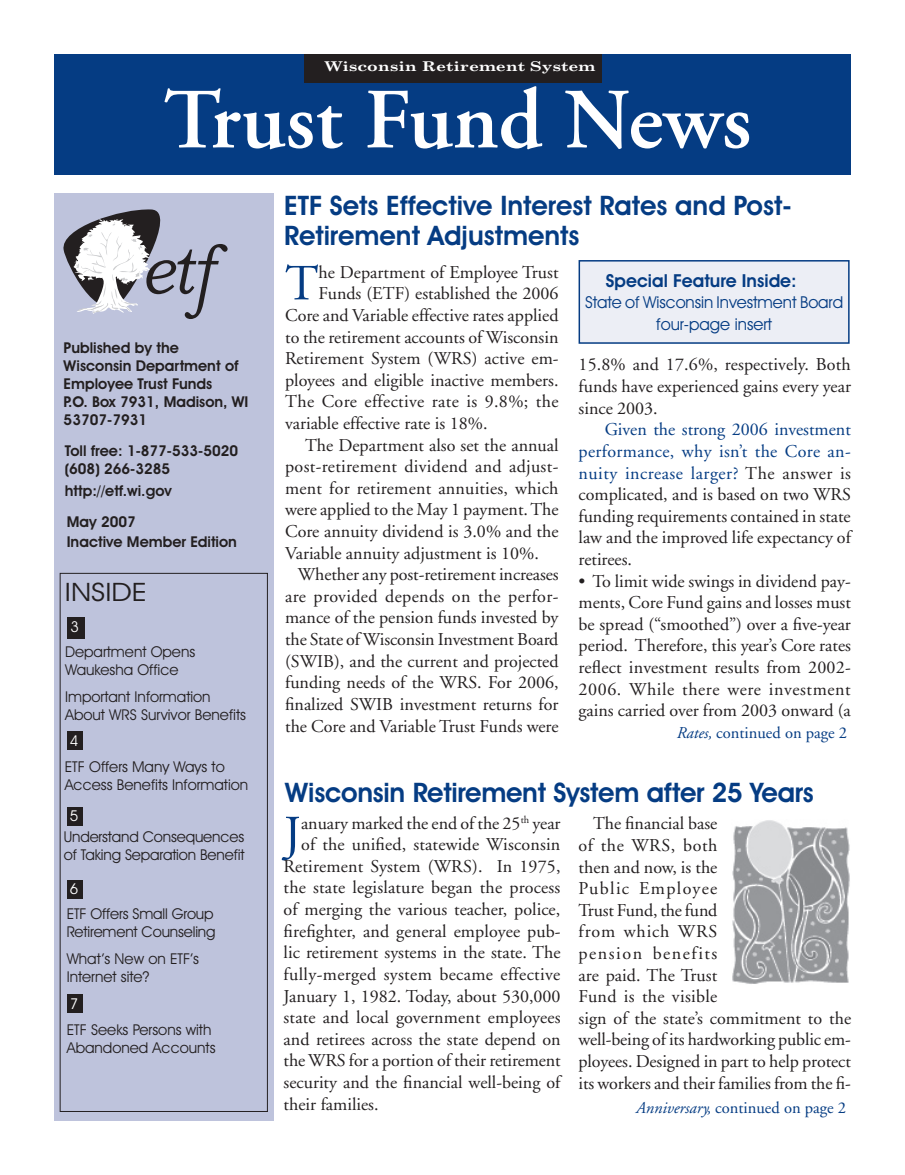
<style>
.page{position:relative;width:905px;height:1175px;background:#fff}
.page>*{position:absolute;margin:0;border:0;box-sizing:border-box;transform-origin:0 0}
.t1{font:600 85.5px "Adobe Garamond";color:#fff}
.t2{font:50.55px "Adobe Garamond";color:#053c83}
.t3{font:600 27px/30px "Avant Garde IT Cby BT";color:#053c83}
.t4{font:25.5px "Avant Garde IT Cby BT";color:#231f20;scale:1.19 1}
.t5{font:18px/21.6px "Adobe Garamond";color:#231f20;text-align:justify}
.t6{font:18px "Adobe Garamond";letter-spacing:.02em;color:#231f20}
.t7{font:600 18px "Avant Garde IT Cby BT";color:#053c83}
.t8{font:16.5px "Adobe Garamond";color:#053c83}
.t9{font:16.5px/21.6px "Avant Garde IT Cby BT";letter-spacing:-.005em;color:#053c83;text-align:center}
.t10{font:15px/18px "Avant Garde IT Cby BT";color:#231f20}
.t11{font:600 15px/18px "Avant Garde IT Cby BT";color:#231f20}
.t12{font:15px "Avant Garde IT Cby BT";color:#fff}
.t13{font:700 13.5px "Century Schoolbook";color:#fff;scale:1.29 1}
.s1{color:#053c83}
.s2{font-style:italic}
</style>
<div class="page">
<div style="left:54px;top:54px;width:796px;height:121px;background:#053c83"></div>
<div style="left:304px;top:54px;width:298px;height:28px;background:#231f20"></div>
<div style="left:54px;top:193px;width:219px;height:927px;background:#bec3dc"></div>
<svg style="left:64px;top:209px;width:163px;height:110px"></svg>
<div style="left:68px;top:617px;width:17px;height:21px;background:#231f20"></div>
<div style="left:67px;top:731px;width:15px;height:19px;background:#231f20"></div>
<div style="left:67px;top:807px;width:15px;height:19px;background:#231f20"></div>
<div style="left:67px;top:879px;width:15px;height:19px;background:#231f20"></div>
<div style="left:67px;top:994px;width:15px;height:19px;background:#231f20"></div>
<div style="left:579px;top:261px;width:269px;height:82px;background:#eceef5"></div>
<div style="left:578px;top:260px;width:271px;height:84px;border:2px solid #053c83"></div>
<img style="left:732px;top:820px;width:118px;height:164px">
<p class="t13" style="left:325px;top:57px;width:211px">Wisconsin Retirement System</p>
<h1 class="t1" style="left:163px;top:73px;width:589px">Trust Fund News</h1>
<p class="t11" style="left:64px;top:339px;width:186px">Published by the<br>Wisconsin Department of<br>Employee Trust Funds<br>P.O. Box 7931, Madison, WI<br>53707-7931</p>
<p class="t11" style="left:65px;top:441px;width:175px">Toll free: 1-877-533-5020 (608) 266-3285</p>
<p class="t11" style="left:65px;top:482px;width:108px">http://etf.wi.gov</p>
<p class="t11" style="left:67px;top:512px;width:172px;line-height:19.8px">May 2007<br>Inactive Member Edition</p>
<h3 class="t4" style="left:65px;top:576px;width:70px">INSIDE</h3>
<p class="t12" style="left:71px;top:618px;width:10px">3</p>
<p class="t10" style="left:65px;top:643px;width:132px">Department Opens<br>Waukesha Office</p>
<p class="t10" style="left:65px;top:688px;width:182px">Important Information<br>About WRS Survivor Benefits</p>
<p class="t12" style="left:70px;top:731px;width:10px">4</p>
<p class="t10" style="left:65px;top:758px;width:185px">ETF Offers Many Ways to<br>Access Benefits Information</p>
<p class="t12" style="left:70px;top:807px;width:10px">5</p>
<p class="t10" style="left:64px;top:827px;width:182px">Understand Consequences of Taking Separation Benefit</p>
<p class="t12" style="left:70px;top:880px;width:10px">6</p>
<p class="t10" style="left:67px;top:905px;width:150px">ETF Offers Small Group<br>Retirement Counseling</p>
<p class="t10" style="left:67px;top:950px;width:134px">What’s New on ETF’s<br>Internet site?</p>
<p class="t12" style="left:70px;top:994px;width:10px">7</p>
<p class="t10" style="left:67px;top:1020px;width:150px">ETF Seeks Persons with<br>Abandoned Accounts</p>
<h3 class="t3" style="left:284px;top:190px;width:509px">ETF Sets Effective Interest Rates and Post-<br>Retirement Adjustments</h3>
<h2 class="t2" style="left:285px;top:256px;width:35px">T</h2>
<p class="t5" style="left:318px;top:262px;width:241px">he Department of Employee Trust</p>
<p class="t5" style="left:318px;top:283px;width:241px">Funds (ETF) established the 2006</p>
<p class="t5" style="left:285px;top:305px;width:275px">Core and Variable effective rates applied</p>
<p class="t5" style="left:285px;top:326px;width:275px">to the retirement accounts of Wisconsin</p>
<p class="t5" style="left:285px;top:348px;width:275px">Retirement System (WRS) active em-</p>
<p class="t5" style="left:285px;top:370px;width:275px">ployees and eligible inactive members.</p>
<p class="t6" style="left:285px;top:392px;width:275px">The Core effective rate is 9.8%; the</p>
<p class="t5" style="left:285px;top:413px;width:204px">variable effective rate is 18%.</p>
<p class="t5" style="left:305px;top:434px;width:255px">The Department also set the annual</p>
<p class="t6" style="left:285px;top:457px;width:275px">post-retirement dividend and adjust-</p>
<p class="t5" style="left:285px;top:478px;width:275px">ment for retirement annuities, which</p>
<p class="t5" style="left:285px;top:499px;width:275px">were applied to the May 1 payment. The</p>
<p class="t5" style="left:285px;top:521px;width:275px">Core annuity dividend is 3.0% and the</p>
<p class="t5" style="left:285px;top:542px;width:255px">Variable annuity adjustment is 10%.</p>
<p class="t5" style="left:298px;top:564px;width:262px">Whether any post-retirement increases</p>
<p class="t6" style="left:285px;top:586px;width:275px">are provided depends on the perfor-</p>
<p class="t5" style="left:285px;top:607px;width:275px">mance of the pension funds invested by</p>
<p class="t5" style="left:285px;top:629px;width:275px">the State of Wisconsin Investment Board</p>
<p class="t5" style="left:285px;top:650px;width:275px">(SWIB), and the current and projected</p>
<p class="t5" style="left:285px;top:672px;width:275px">funding needs of the WRS. For 2006,</p>
<p class="t5" style="left:285px;top:694px;width:275px">finalized SWIB investment returns for</p>
<p class="t5" style="left:285px;top:715px;width:275px">the Core and Variable Trust Funds were</p>
<p class="t7" style="left:606px;top:270px;width:192px">Special Feature Inside:</p>
<p class="t9" style="left:585px;top:291px;width:259px">State of Wisconsin Investment Board four-page insert</p>
<p class="t5" style="left:578px;top:354px;width:274px">15.8% and 17.6%, respectively. Both funds have experienced gains every year since 2003.</p>
<p class="t5" style="left:578px;top:419px;width:274px;text-indent:26px"><span class="s1">Given the strong 2006 investment performance, why isn’t the Core an&shy;nuity increase larger?</span> The answer is complicated, and is based on two WRS funding requirements contained in state law and the improved life expectancy of retirees.</p>
<p class="t5" style="left:578px;top:570px;width:274px">• To limit wide swings in dividend pay&shy;ments, Core Fund gains and losses must be spread (“smoothed”) over a five-year period. Therefore, this year’s Core rates reflect investment results from 2002- 2006. While there were investment gains carried over from 2003 onward (a</p>
<p class="t8" style="left:676px;top:723px;width:172px"><span class="s2">Rates,</span> continued on page 2</p>
<h3 class="t3" style="left:285px;top:777px;width:530px">Wisconsin Retirement System after 25 Years</h3>
<h2 class="t2" style="left:284px;top:807px;width:19px">J</h2>
<p class="t5" style="left:301px;top:812px;width:261px">anuary marked the end of the 25<sup>th</sup> year</p>
<p class="t5" style="left:578px;top:813px;width:274px;text-align:left;text-indent:15px">The financial base<br>of the WRS, both<br>then and now, is the<br>Public Employee<br>Trust Fund, the fund<br>from which WRS<br>pension benefits<br>are paid. The Trust<br>Fund is the visible<br>sign of the state’s commitment to the well-being of its hardworking public em&shy;ployees. Designed in part to help protect its workers and their families from the fi-</p>
<p class="t5" style="left:301px;top:834px;width:261px">of the unified, statewide Wisconsin</p>
<p class="t5" style="left:284px;top:855px;width:278px">Retirement System (WRS). In 1975,</p>
<p class="t5" style="left:284px;top:877px;width:278px">the state legislature began the process</p>
<p class="t5" style="left:284px;top:899px;width:278px">of merging the various teacher, police,</p>
<p class="t5" style="left:284px;top:920px;width:278px">firefighter, and general employee pub-</p>
<p class="t5" style="left:284px;top:942px;width:278px">lic retirement systems in the state. The</p>
<p class="t6" style="left:284px;top:964px;width:278px">fully-merged system became effective</p>
<p class="t5" style="left:284px;top:985px;width:278px">January 1, 1982. Today, about 530,000</p>
<p class="t5" style="left:284px;top:1007px;width:278px">state and local government employees</p>
<p class="t5" style="left:284px;top:1028px;width:278px">and retirees across the state depend on</p>
<p class="t5" style="left:284px;top:1050px;width:278px">the WRS for a portion of their retirement</p>
<p class="t5" style="left:284px;top:1071px;width:278px">security and the financial well-being of</p>
<p class="t5" style="left:284px;top:1093px;width:96px">their families.</p>
<p class="t8" style="left:635px;top:1099px;width:212px"><span class="s2">Anniversary,</span> continued on page 2</p>
</div>
